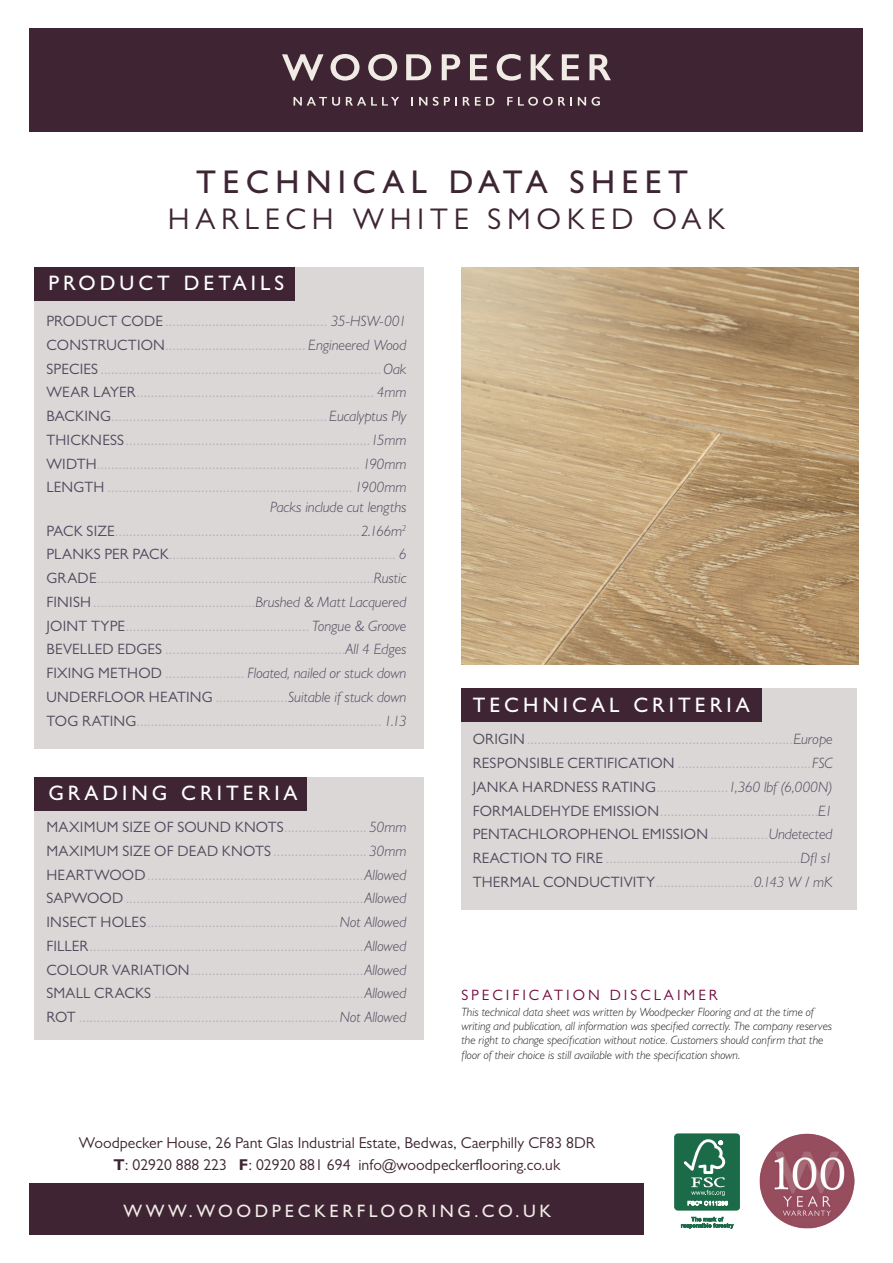
<style>
.page{position:relative;width:893px;height:1263px;background:#fff}
.page>*{position:absolute;margin:0;border:0;box-sizing:border-box;transform-origin:0 0}
.t1{font:500 33px "Gill Sans MT Pro";letter-spacing:.19em;color:#3f2533}
.t2{font:30px "Gill Sans MT Pro";letter-spacing:.19em;color:#3f2533}
.t3{font:500 21px "Gill Sans MT Pro";letter-spacing:.19em;color:#fff}
.t4{font:500 18px "Gill Sans MT Pro";letter-spacing:.2em;color:#f1ebe6}
.t5{font:15.75px/22px "Gill Sans MT Pro";color:#3f2533;text-align:center}
.t6{font:15px/23.7px "Gill Sans MT Pro";letter-spacing:.01em;color:#b6b2bb;text-align:justify}
.t7{font:15px "Gill Sans MT Pro";letter-spacing:.2em;color:#75093e}
.t8{font:italic 300 12px/14.2px "Gill Sans MT Pro";color:#231f20}
.s1{color:#4d4a5c}
.s2{font-weight:300;font-style:italic;color:#4d4a5c}
.s3{font-weight:700}
</style>
<div class="page">
<img style="left:759px;top:1133px;width:96px;height:96px">
<div style="left:30px;top:28px;width:833px;height:104px;background:#3f2533"></div>
<svg style="left:282px;top:54px;width:42px;height:27px"></svg>
<svg style="left:331px;top:54px;width:28px;height:27px"></svg>
<svg style="left:368px;top:54px;width:29px;height:27px"></svg>
<svg style="left:406px;top:54px;width:25px;height:26px"></svg>
<svg style="left:442px;top:54px;width:18px;height:26px"></svg>
<svg style="left:470px;top:54px;width:17px;height:26px"></svg>
<svg style="left:497px;top:54px;width:24px;height:27px"></svg>
<svg style="left:531px;top:54px;width:23px;height:26px"></svg>
<svg style="left:562px;top:54px;width:17px;height:26px"></svg>
<svg style="left:589px;top:54px;width:22px;height:26px"></svg>
<svg style="left:293px;top:97px;width:47px;height:9px"></svg>
<svg style="left:346px;top:97px;width:53px;height:9px"></svg>
<svg style="left:419px;top:97px;width:8px;height:9px"></svg>
<svg style="left:433px;top:97px;width:24px;height:9px"></svg>
<svg style="left:463px;top:97px;width:31px;height:9px"></svg>
<svg style="left:507px;top:97px;width:65px;height:9px"></svg>
<svg style="left:578px;top:97px;width:22px;height:9px"></svg>
<div style="left:30px;top:1183px;width:614px;height:52px;background:#3f2533"></div>
<div style="left:675px;top:1134px;width:65px;height:76px;background:#1c6b48;border-radius:3px"></div>
<div style="left:674px;top:1133px;width:66px;height:77px;border:1px solid #1c6b48;border-radius:3px"></div>
<svg style="left:684px;top:1139px;width:44px;height:66px"></svg>
<svg style="left:681px;top:1217px;width:52px;height:12px"></svg>
<div style="left:34px;top:267px;width:390px;height:481px;background:#dbd7d7"></div>
<div style="left:461px;top:688px;width:396px;height:222px;background:#dbd7d7"></div>
<img style="left:461px;top:267px;width:398px;height:398px">
<div style="left:34px;top:267px;width:261px;height:34px;background:#3f2533"></div>
<div style="left:34px;top:777px;width:390px;height:263px;background:#dbd7d7"></div>
<div style="left:34px;top:777px;width:272px;height:34px;background:#3f2533"></div>
<div style="left:461px;top:688px;width:301px;height:34px;background:#3f2533"></div>
<h1 class="t1" style="left:196px;top:162px;width:493px">TECHNICAL DATA SHEET</h1>
<h2 class="t2" style="left:168px;top:201px;width:559px">HARLECH WHITE SMOKED OAK</h2>
<h3 class="t3" style="left:48px;top:271px;width:237px">PRODUCT DETAILS</h3>
<p class="t6" style="left:46px;top:309px;width:362px"><span class="s1">PRODUCT CODE</span> ............................................. <span class="s2">35-HSW-001<br></span><span class="s1">CONSTRUCTION</span>....................................... <span class="s2">Engineered Wood </span><span class="s1">SPECIES</span> ..............................................................................<span class="s2">Oak </span><span class="s1">WEAR LAYER</span>.................................................................. <span class="s2">4mm </span><span class="s1">BACKING</span>............................................................ <span class="s2">Eucalyptus Ply </span><span class="s1">THICKNESS</span>....................................................................<span class="s2">15mm </span><span class="s1">WIDTH</span>......................................................................... <span class="s2">190mm </span><span class="s1">LENGTH</span> .................................................................... <span class="s2">1900mm</span></p>
<p class="t6" style="left:46px;top:519px;width:362px"><span class="s1">PACK SIZE</span>....................................................................<span class="s2">2.166m</span><sup>2<br></sup><span class="s1">PLANKS PER PACK</span>............................................................... <span class="s2">6<br></span><span class="s1">GRADE</span>.............................................................................<span class="s2">Rustic </span><span class="s1">FINISH</span>.............................................<span class="s2">Brushed &amp; Matt Lacquered </span><span class="s1">JOINT TYPE</span>................................................... <span class="s2">Tongue &amp; Groove </span><span class="s1">BEVELLED EDGES</span> ..................................................<span class="s2">All 4 Edges </span><span class="s1">FIXING METHOD</span> ...................... <span class="s2">Floated, nailed or stuck down </span><span class="s1">UNDERFLOOR HEATING</span> ....................<span class="s2">Suitable if stuck down </span><span class="s1">TOG RATING</span>.................................................................... <span class="s2">1.13</span></p>
<h3 class="t3" style="left:48px;top:781px;width:251px">GRADING CRITERIA</h3>
<p class="t6" style="left:46px;top:815px;width:362px"><span class="s1">MAXIMUM SIZE OF SOUND KNOTS</span>....................... <span class="s2">50mm </span><span class="s1">MAXIMUM SIZE OF DEAD KNOTS</span> .......................... <span class="s2">30mm </span><span class="s1">HEARTWOOD</span>............................................................<span class="s2">Allowed </span><span class="s1">SAPWOOD</span> ..................................................................<span class="s2">Allowed </span><span class="s1">INSECT HOLES</span>.....................................................<span class="s2">Not Allowed </span><span class="s1">FILLER</span>............................................................................<span class="s2">Allowed </span><span class="s1">COLOUR VARIATION</span>................................................<span class="s2">Allowed </span><span class="s1">SMALL CRACKS</span> ..........................................................<span class="s2">Allowed </span><span class="s1">ROT</span> ........................................................................<span class="s2">Not Allowed</span></p>
<h3 class="t3" style="left:473px;top:692px;width:278px">TECHNICAL CRITERIA</h3>
<p class="t6" style="left:473px;top:727px;width:362px"><span class="s1">ORIGIN</span>..........................................................................<span class="s2">Europe </span><span class="s1">RESPONSIBLE CERTIFICATION</span> .....................................<span class="s2">FSC </span><span class="s1">JANKA HARDNESS RATING</span>....................<span class="s2">1,360 lbf (6,000N)<br></span><span class="s1">FORMALDEHYDE EMISSION</span>............................................<span class="s2">E1<br></span><span class="s1">PENTACHLOROPHENOL EMISSION</span>................<span class="s2">Undetected </span><span class="s1">REACTION TO FIRE</span> ......................................................<span class="s2">Dfl s1<br></span><span class="s1">THERMAL CONDUCTIVITY</span>...........................<span class="s2">0.143 W / mK</span></p>
<p class="t7" style="left:461px;top:985px;width:258px">SPECIFICATION DISCLAIMER</p>
<p class="t8" style="left:461px;top:1004px;width:372px">This technical data sheet was written by Woodpecker Flooring and at the time of writing and publication, all information was specified correctly. The company reserves the right to change specification without notice. Customers should confirm that the floor of their choice is still available with the specification shown.</p>
<p class="t5" style="left:79px;top:1132px;width:518px">Woodpecker House, 26 Pant Glas Industrial Estate, Bedwas, Caerphilly CF83 8DR<br><span class="s3">T</span>: 02920 888 223 <span class="s3">F</span>: 02920 881 694 info@woodpeckerflooring.co.uk</p>
<p class="t4" style="left:124px;top:1200px;width:429px">WWW.WOODPECKERFLOORING.CO.UK</p>
</div>
